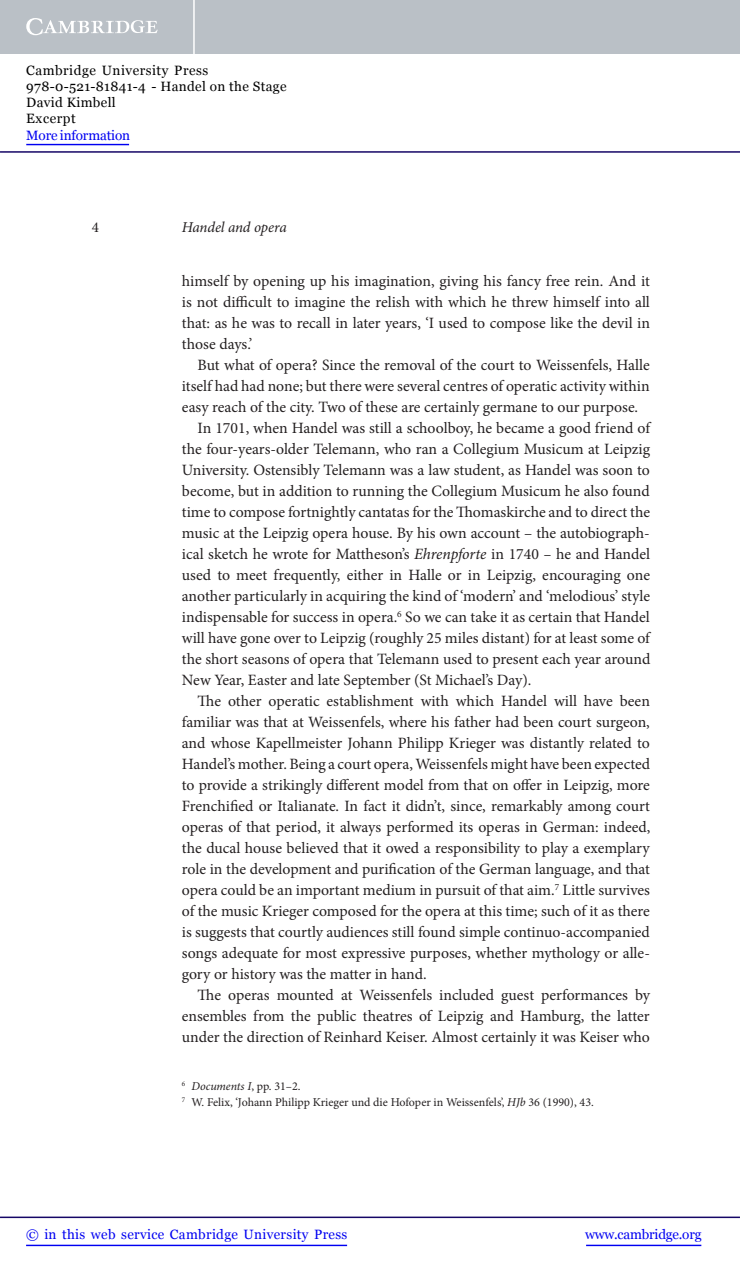
<style>
.page{position:relative;width:740px;height:1268px;background:#fff}
.page>*{position:absolute;margin:0;border:0;box-sizing:border-box;transform-origin:0 0}
.t1{font:15.75px/21px "Minion Pro";color:#231f20;text-align:justify}
.t2{font:italic 15px "Minion Pro";letter-spacing:-.01em;color:#231f20}
.t3{font:15px "Minion Pro";color:#231f20}
.t4{font:13.5px/16.2px "Georgia";letter-spacing:.025em;color:#000}
.t5{font:13.5px "Georgia";letter-spacing:.025em;color:#0000f1}
.t6{font:13.5px "Georgia";letter-spacing:-.015em;color:#0000f1}
.t7{font:13.5px "Georgia";letter-spacing:-.01em;color:#0000f1}
.t8{font:12px/15.8px "Minion Pro";color:#231f20}
.s1{font-style:italic}
</style>
<div class="page">
<div style="left:0;top:0;width:740px;height:54px;background:#bac0c6"></div>
<svg style="left:26px;top:18px;width:132px;height:17px"></svg>
<hr style="left:193px;top:0;width:2px;height:54px;background:#fff">
<hr style="left:0;top:151px;width:740px;height:2px;background:#150666">
<hr style="left:586px;top:1245px;width:115px;height:1px;background:#0000f1">
<hr style="left:0;top:1216px;width:740px;height:2px;background:#150666">
<hr style="left:26px;top:1245px;width:321px;height:1px;background:#0000f1">
<hr style="left:26px;top:144px;width:103px;height:1px;background:#0000f1">
<p class="t4" style="left:26px;top:62px;width:262px">Cambridge University Press<br>978-0-521-81841-4 - Handel on the Stage<br>David Kimbell<br>Excerpt</p>
<p class="t7" style="left:26px;top:127px;width:105px">More information</p>
<p class="t3" style="left:92px;top:221px;width:9px">4</p>
<p class="t2" style="left:182px;top:221px;width:106px">Handel and opera</p>
<p class="t1" style="left:182px;top:271px;width:470px">himself by opening up his imagination, giving his fancy free rein. And it is not difficult to imagine the relish with which he threw himself into all that: as he was to recall in later years, ‘I used to compose like the devil in those days.’</p>
<p class="t1" style="left:198px;top:355px;width:454px">But what of opera? Since the removal of the court to We issenfels, Halle</p>
<p class="t1" style="left:182px;top:376px;width:469px">itself had had none; but there were several centres of operatic activity within</p>
<p class="t1" style="left:182px;top:397px;width:458px">easy reach of the city. Two of these are certainly germane to our purpose.</p>
<p class="t1" style="left:198px;top:418px;width:454px">In 1701, when Handel was still a schoolboy, he became a good friend of</p>
<p class="t1" style="left:182px;top:439px;width:470px">the four-years-older Telem ann, who ran a Collegium Musicum at Le ipzig</p>
<p class="t1" style="left:182px;top:460px;width:469px">University. Ostensibly Telemann was a law student, as Handel was soon to</p>
<p class="t1" style="left:182px;top:481px;width:469px">become, but in addition to running the Collegium Musicum he also found</p>
<p class="t1" style="left:182px;top:502px;width:470px">time to compose fortnightly cantatas for the Thomaskirche and to direct the</p>
<p class="t1" style="left:182px;top:523px;width:469px">music at the Leipzig opera house. By his own account – the autobiograph-</p>
<p class="t1" style="left:182px;top:544px;width:470px">ical sketch he wrote for Mattheson’s <span class="s1">Ehrenp forte</span> in 1740 <span class="s1">–</span> he and Handel</p>
<p class="t1" style="left:182px;top:565px;width:470px">used to meet frequently, either in Halle or in Leipzig, encouraging one</p>
<p class="t1" style="left:182px;top:586px;width:470px">another particularly in acquiring the kind of ‘modern’ and ‘melodious’ style</p>
<p class="t1" style="left:182px;top:607px;width:469px">indispensable for success in opera. <sup>6</sup> So we can take it as certain that Handel</p>
<p class="t1" style="left:182px;top:628px;width:469px">will have gone over to Leipzig (roughly 25 miles distant) for at least some of</p>
<p class="t1" style="left:182px;top:649px;width:470px">the short seasons of opera that Telemann used to present each year around</p>
<p class="t1" style="left:182px;top:670px;width:351px">New Year, Easter and late September (St Michael’s Day).</p>
<p class="t1" style="left:198px;top:691px;width:454px">The other operatic establishment with which Handel will have been</p>
<p class="t1" style="left:182px;top:712px;width:469px">familiar was that at Weissenfels, where his father had been court surgeon,</p>
<p class="t1" style="left:182px;top:733px;width:469px">and whose Kapellmeister Joha nn Philipp Krieger was distantly related to</p>
<p class="t1" style="left:182px;top:754px;width:470px">Handel’s mother. Being a court opera, Weissenfels might have been expected</p>
<p class="t1" style="left:182px;top:775px;width:469px">to provide a strikingly different model from that on offer in Leipzig, more</p>
<p class="t1" style="left:182px;top:796px;width:469px">Frenchified or Italianate. In fact it didn’t, since, remarkably among court</p>
<p class="t1" style="left:182px;top:817px;width:470px">operas of that period, it always performed its operas in German: indeed,</p>
<p class="t1" style="left:182px;top:838px;width:469px">the ducal house believed that it owed a responsibility to play a exemplary</p>
<p class="t1" style="left:182px;top:859px;width:470px">role in the development and purification of the German language, and that</p>
<p class="t1" style="left:182px;top:880px;width:470px">opera could be an important medium in pursuit of that aim. <sup>7</sup> Little survives</p>
<p class="t1" style="left:182px;top:901px;width:469px">of the music Krieger composed for the opera at this time; such of it as there</p>
<p class="t1" style="left:182px;top:922px;width:469px">is suggests that courtly audiences still found simple continuo-accompanied</p>
<p class="t1" style="left:182px;top:943px;width:469px">songs adequate for most expressive purposes, whether mythology or alle-</p>
<p class="t1" style="left:182px;top:964px;width:246px">gory or history was the matter in hand.</p>
<p class="t1" style="left:198px;top:985px;width:454px">The operas mounted at Weiss enfels included guest performances by</p>
<p class="t1" style="left:182px;top:1006px;width:469px">ensembles from the public theatres of Leipzig and Hamburg, the latter</p>
<p class="t1" style="left:182px;top:1027px;width:469px">under the direction of Rein hard Keiser. Almost certainly it was Keiser who</p>
<p class="t8" style="left:182px;top:1079px;width:413px"><sup>6</sup> <span class="s1">Documents I</span> , pp. 31–2.<br><sup>7</sup> W. Felix , ‘ Johann Philipp Krieger und die Hofoper in Weissenfels ’, <span class="s1">HJb</span> 36 ( 1990 ), 43 .</p>
<p class="t5" style="left:26px;top:1226px;width:323px">© in this web service Cambridge University Press</p>
<p class="t6" style="left:585px;top:1226px;width:118px">www.cambridge.org</p>
</div>
